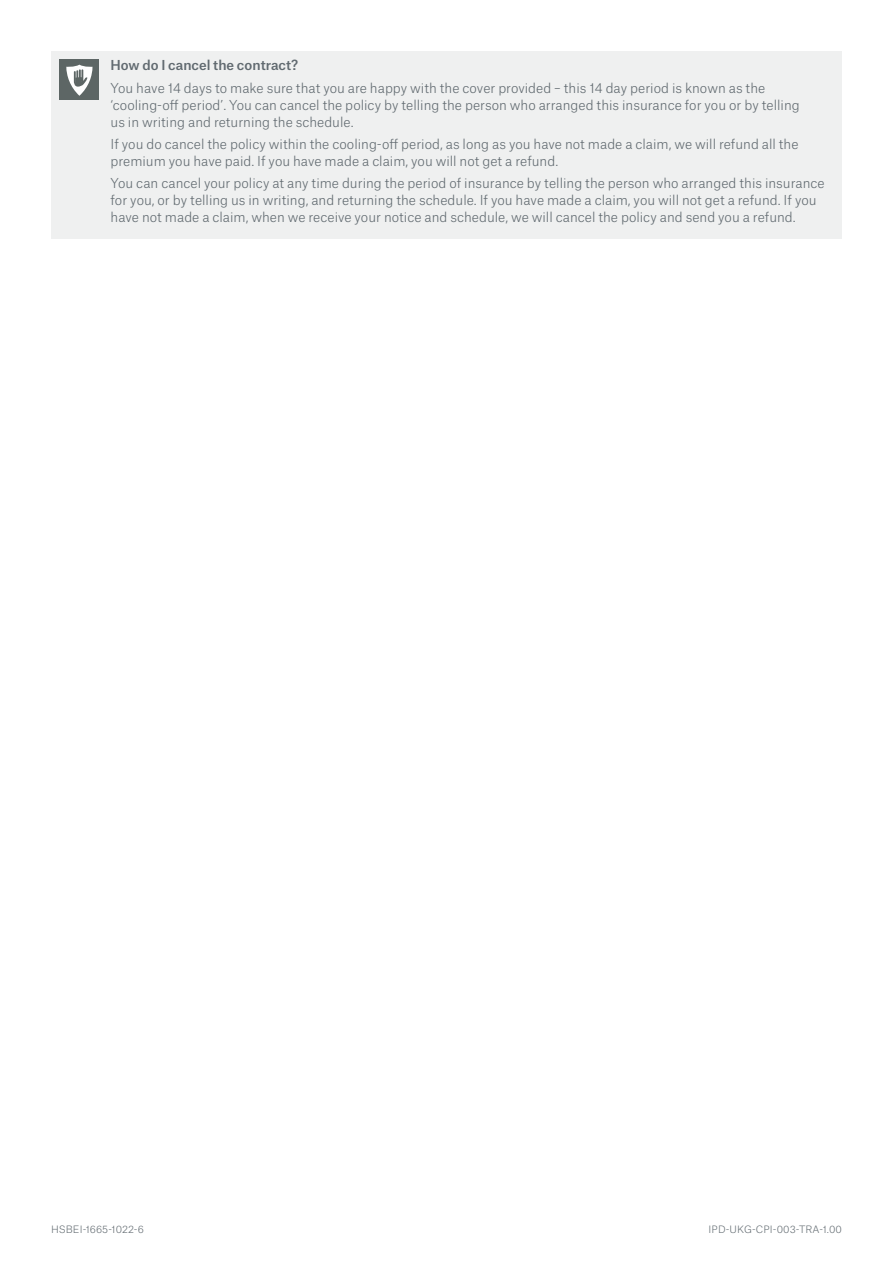
<style>
.page{position:relative;width:893px;height:1263px;background:#fff}
.page>*{position:absolute;margin:0;border:0;box-sizing:border-box;transform-origin:0 0}
.MR_8_75_pt_regular{font:300 13.2px/17px "Munich Re";color:#616a70}
.MR_8_75_pt_regular-2{font:500 13.2px "Munich Re";color:#616a70}
.MR_6_5_pt_regular{font:300 9.75px "Munich Re";letter-spacing:.01em;color:#616a70}
</style>
<div class="page">
<div style="left:51px;top:51px;width:791px;height:187px;background:#eff0f0"></div>
<div style="left:60px;top:60px;width:39px;height:40px;background:#5d6665"></div>
<svg style="left:66px;top:65px;width:26px;height:31px"></svg>
<p class="MR_8_75_pt_regular-2" style="left:111px;top:54px;width:189px">How do I cancel the contract?</p>
<p class="MR_8_75_pt_regular" style="left:111px;top:78px;width:691px">You have 14 days to make sure that you are happy with the cover provided – this 14 day period is known as the ‘cooling-off period’. You can cancel the policy by telling the person who arranged this insurance for you or by telling us in writing and returning the schedule.</p>
<p class="MR_8_75_pt_regular" style="left:111px;top:134px;width:689px">If you do cancel the policy within the cooling-off period, as long as you have not made a claim, we will refund all the premium you have paid. If you have made a claim, you will not get a refund.</p>
<p class="MR_8_75_pt_regular" style="left:111px;top:173px;width:716px">You can cancel your policy at any time during the period of insurance by telling the person who arranged this insurance for you, or by telling us in writing, and returning the schedule. If you have made a claim, you will not get a refund. If you have not made a claim, when we receive your notice and schedule, we will cancel the policy and send you a refund.</p>
<p class="MR_6_5_pt_regular" style="left:51px;top:1221px;width:94px">HSBEI-1665-1022-6</p>
<p class="MR_6_5_pt_regular" style="left:709px;top:1221px;width:135px">IPD-UKG-CPI-003-TRA-1.00</p>
</div>
